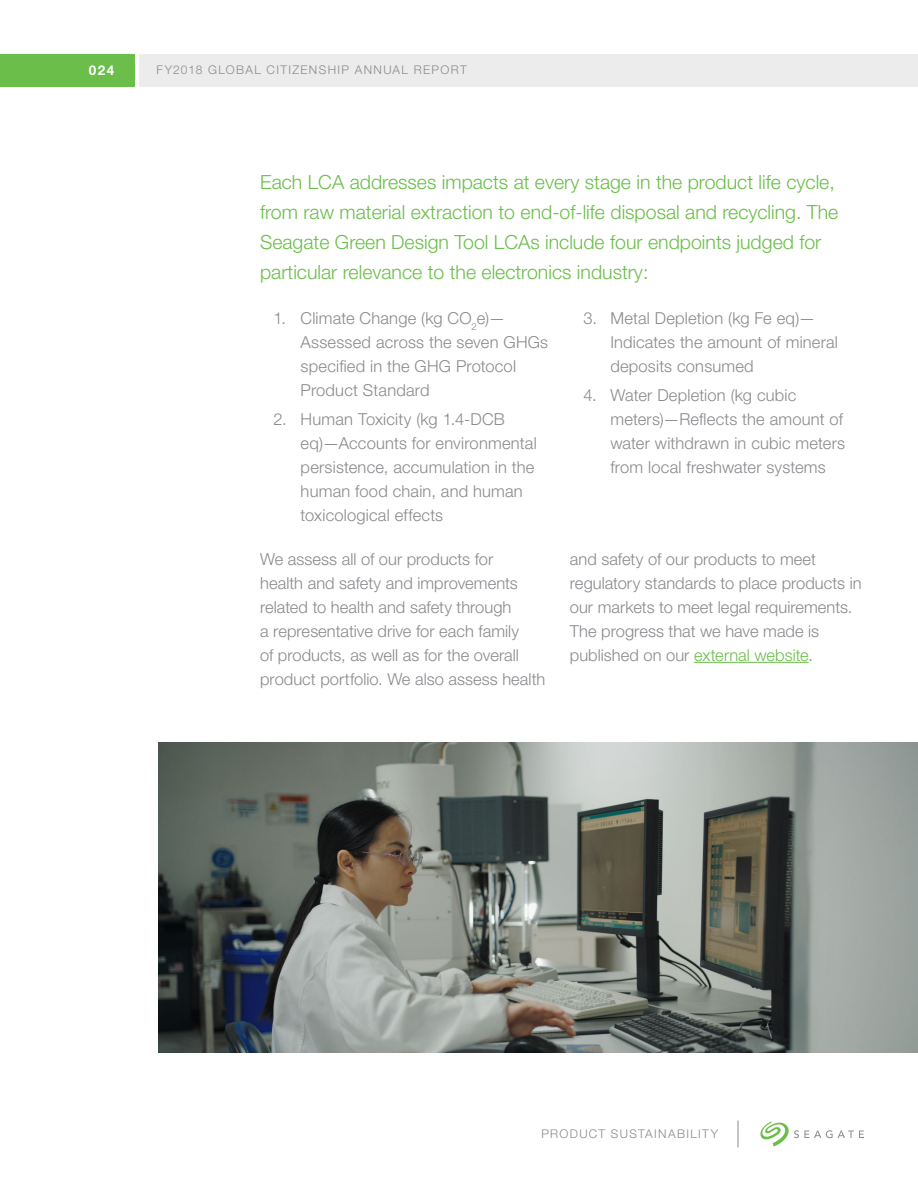
<style>
.page{position:relative;width:918px;height:1188px;background:#fff}
.page>*{position:absolute;margin:0;border:0;box-sizing:border-box;transform-origin:0 0}
.t1{font:300 19.5px/30px "Helvetica Neue LT Std";color:#6bbe4a}
.t2{font:300 16.5px/24px "Helvetica Neue LT Std";letter-spacing:.005em;color:#888a8d}
.t3{font:700 13.5px "Helvetica Neue LT Std";color:#fff}
.t4{font:300 12px "Helvetica Neue LT Std";letter-spacing:.11em;color:#888a8d}
.s1{color:#6bbe4a}
</style>
<div class="page">
<svg style="left:760px;top:1121px;width:104px;height:26px"></svg>
<div style="left:0;top:54px;width:135px;height:32px;background:#6bbe4a"></div>
<div style="left:139px;top:54px;width:779px;height:32px;background:#edecec"></div>
<svg style="left:738px;top:1120px;width:1px;height:28px"></svg>
<hr style="left:694px;top:662px;width:115px;height:1px;background:#6bbe4a">
<img style="left:159px;top:742px;width:759px;height:311px">
<p class="t3" style="left:89px;top:62px;width:27px">024</p>
<p class="t4" style="left:157px;top:63px;width:312px">FY2018 GLOBAL CITIZENSHIP ANNUAL REPORT</p>
<p class="t1" style="left:260px;top:167px;width:580px">Each LCA addresses impacts at every stage in the product life cycle, from raw material extraction to end-of-life disposal and recycling. The Seagate Green Design Tool LCAs include four endpoints judged for particular relevance to the electronics industry:</p>
<p class="t2" style="left:301px;top:306px;width:249px;text-indent:-27px">1. Climate Change (kg CO<sub>2</sub>e)—<br>Assessed across the seven GHGs specified in the GHG Protocol<br>Product Standard</p>
<p class="t2" style="left:301px;top:407px;width:238px;text-indent:-27px">2. Human Toxicity (kg 1.4-DCB eq)—Accounts for environmental persistence, accumulation in the human food chain, and human toxicological effects</p>
<p class="t2" style="left:610px;top:306px;width:229px;text-indent:-27px">3. Metal Depletion (kg Fe eq)—<br>Indicates the amount of mineral deposits consumed</p>
<p class="t2" style="left:610px;top:383px;width:236px;text-indent:-27px">4. Water Depletion (kg cubic meters)—Reflects the amount of water withdrawn in cubic meters from local freshwater systems</p>
<p class="t2" style="left:260px;top:547px;width:287px">We assess all of our products for<br>health and safety and improvements related to health and safety through<br>a representative drive for each family<br>of products, as well as for the overall product portfolio. We also assess health</p>
<p class="t2" style="left:570px;top:546px;width:293px">and safety of our products to meet regulatory standards to place products in our markets to meet legal requirements.<br>The progress that we have made is published on our <span class="s1">external website</span>.</p>
<p class="t4" style="left:541px;top:1127px;width:178px">PRODUCT SUSTAINABILITY</p>
</div>
